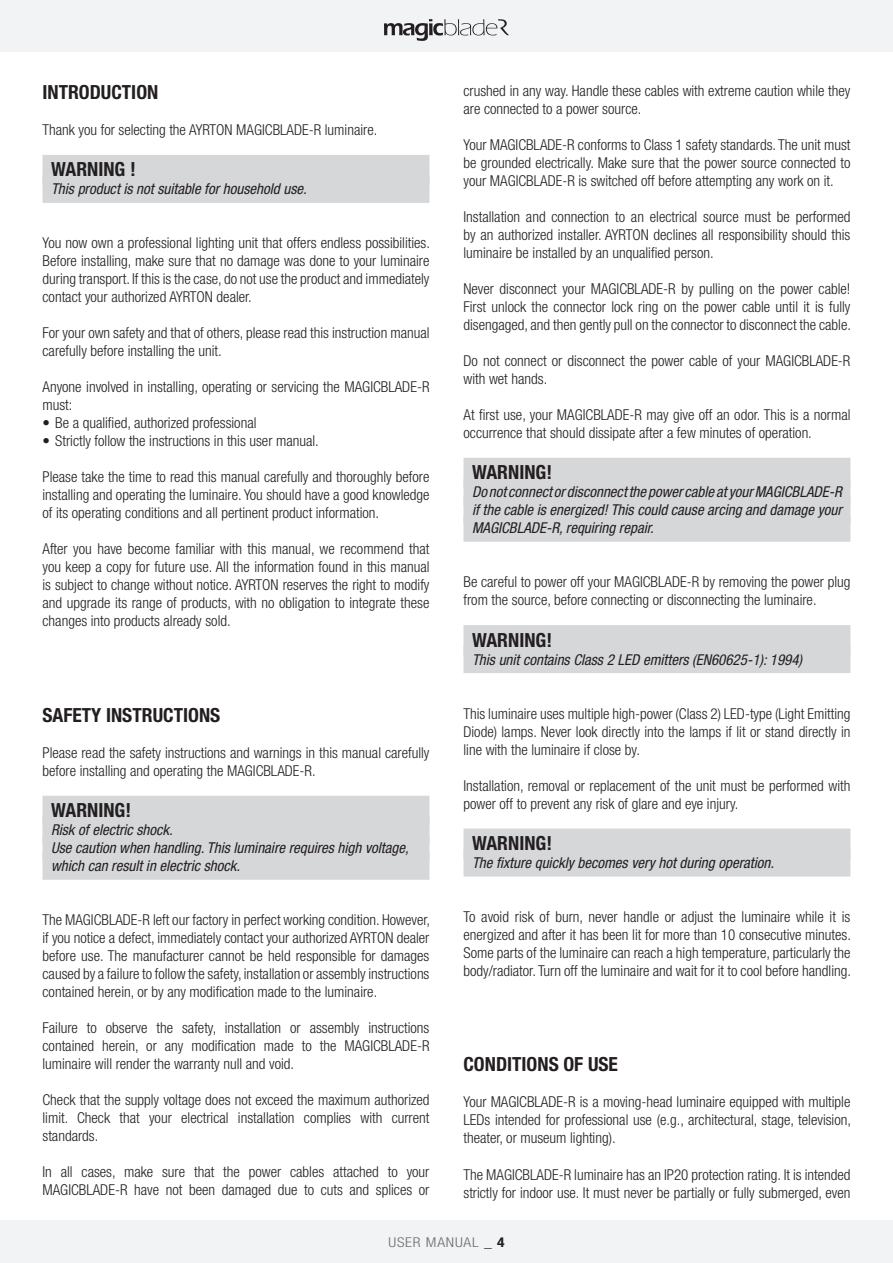
<style>
.page{position:relative;width:893px;height:1263px;background:#fff}
.page>*{position:absolute;margin:0;border:0;box-sizing:border-box;transform-origin:0 0}
.t1{font:700 condensed 19.5px "Helvetica Neue LT Std";color:#231f20}
.t2{font:300 condensed 15px/18px "Helvetica Neue LT Std";color:#231f20;text-align:justify}
.t3{font:italic condensed 15px/18px "Helvetica Neue LT Std";color:#231f20}
.t4{font:300 condensed 13.5px "Helvetica Neue LT Std";letter-spacing:.05em;color:#6c6d70;scale:1.15 1}
.s1{color:#231f20}
.s2{font-weight:700;color:#231f20}
</style>
<div class="page">
<div style="left:0;top:0;width:893px;height:52px;background:#f2f3f4"></div>
<div style="left:0;top:1220px;width:893px;height:43px;background:#f2f3f4"></div>
<svg style="left:384px;top:19px;width:125px;height:22px"></svg>
<div style="left:43px;top:155px;width:386px;height:30px;background:#d6d7d9"></div>
<div style="left:43px;top:176px;width:386px;height:27px;background:#d6d7d9"></div>
<div style="left:43px;top:796px;width:386px;height:30px;background:#d6d7d9"></div>
<div style="left:43px;top:817px;width:386px;height:27px;background:#d6d7d9"></div>
<div style="left:43px;top:835px;width:386px;height:27px;background:#d6d7d9"></div>
<div style="left:43px;top:853px;width:386px;height:27px;background:#d6d7d9"></div>
<div style="left:463px;top:458px;width:387px;height:30px;background:#d6d7d9"></div>
<div style="left:463px;top:479px;width:387px;height:27px;background:#d6d7d9"></div>
<div style="left:463px;top:497px;width:387px;height:27px;background:#d6d7d9"></div>
<div style="left:463px;top:515px;width:387px;height:27px;background:#d6d7d9"></div>
<div style="left:463px;top:625px;width:387px;height:30px;background:#d6d7d9"></div>
<div style="left:463px;top:646px;width:387px;height:27px;background:#d6d7d9"></div>
<div style="left:463px;top:828px;width:387px;height:30px;background:#d6d7d9"></div>
<div style="left:463px;top:849px;width:387px;height:27px;background:#d6d7d9"></div>
<h1 class="t1" style="left:43px;top:80px;width:117px">INTRODUCTION</h1>
<p class="t2" style="left:43px;top:121px;width:336px">Thank you for selecting the AYRTON MAGICBLADE-R luminaire.</p>
<h1 class="t1" style="left:51px;top:158px;width:86px">WARNING !</h1>
<p class="t3" style="left:51px;top:180px;width:257px">This product is not suitable for household use.</p>
<p class="t2" style="left:43px;top:234px;width:389px">You now own a professional lighting unit that offers endless possibilities.<br>Before installing, make sure that no damage was done to your luminaire during transport. If this is the case, do not use the product and immediately contact your authorized AYRTON dealer.</p>
<p class="t2" style="left:43px;top:324px;width:388px">For your own safety and that of others, please read this instruction manual carefully before installing the unit.</p>
<p class="t2" style="left:43px;top:378px;width:388px">Anyone involved in installing, operating or servicing the MAGICBLADE-R must:</p>
<p class="t2" style="left:43px;top:414px;width:215px">• Be a qualified, authorized professional</p>
<p class="t2" style="left:43px;top:432px;width:278px">• Strictly follow the instructions in this user manual.</p>
<p class="t2" style="left:43px;top:468px;width:388px">Please take the time to read this manual carefully and thoroughly before installing and operating the luminaire. You should have a good knowledge of its operating conditions and all pertinent product information.</p>
<p class="t2" style="left:43px;top:540px;width:388px">After you have become familiar with this manual, we recommend that you keep a copy for future use. All the information found in this manual is subject to change without notice. AYRTON reserves the right to modify and upgrade its range of products, with no obligation to integrate these changes into products already sold.</p>
<h1 class="t1" style="left:43px;top:703px;width:179px">SAFETY INSTRUCTIONS</h1>
<p class="t2" style="left:43px;top:743px;width:388px">Please read the safety instructions and warnings in this manual carefully before installing and operating the MAGICBLADE-R.</p>
<h1 class="t1" style="left:51px;top:798px;width:82px">WARNING!</h1>
<p class="t3" style="left:51px;top:821px;width:359px">Risk of electric shock.<br>Use caution when handling. This luminaire requires high voltage, which can result in electric shock.</p>
<p class="t2" style="left:43px;top:911px;width:389px">The MAGICBLADE-R left our factory in perfect working condition. However, if you notice a defect, immediately contact your authorized AYRTON dealer before use. The manufacturer cannot be held responsible for damages caused by a failure to follow the safety, installation or assembly instructions contained herein, or by any modification made to the luminaire.</p>
<p class="t2" style="left:43px;top:1019px;width:388px">Failure to observe the safety, installation or assembly instructions contained herein, or any modification made to the MAGICBLADE-R luminaire will render the warranty null and void.</p>
<p class="t2" style="left:43px;top:1091px;width:388px">Check that the supply voltage does not exceed the maximum authorized limit. Check that your electrical installation complies with current standards.</p>
<p class="t2" style="left:43px;top:1163px;width:388px">In all cases, make sure that the power cables attached to your<br>MAGICBLADE-R have not been damaged due to cuts and splices or</p>
<p class="t2" style="left:463px;top:81px;width:388px">crushed in any way. Handle these cables with extreme caution while they are connected to a power source.</p>
<p class="t2" style="left:463px;top:135px;width:388px">Your MAGICBLADE-R conforms to Class 1 safety standards. The unit must be grounded electrically. Make sure that the power source connected to your MAGICBLADE-R is switched off before attempting any work on it.</p>
<p class="t2" style="left:463px;top:207px;width:388px">Installation and connection to an electrical source must be performed by an authorized installer. AYRTON declines all responsibility should this luminaire be installed by an unqualified person.</p>
<p class="t2" style="left:463px;top:279px;width:389px">Never disconnect your MAGICBLADE-R by pulling on the power cable!<br>First unlock the connector lock ring on the power cable until it is fully disengaged, and then gently pull on the connector to disconnect the cable.</p>
<p class="t2" style="left:463px;top:351px;width:388px">Do not connect or disconnect the power cable of your MAGICBLADE-R with wet hands.</p>
<p class="t2" style="left:463px;top:405px;width:388px">At first use, your MAGICBLADE-R may give off an odor. This is a normal occurrence that should dissipate after a few minutes of operation.</p>
<h1 class="t1" style="left:472px;top:460px;width:82px">WARNING!</h1>
<p class="t3" style="left:472px;top:483px;width:371px;text-align:justify">Do not connect or disconnect the power cable at your MAGICBLADE-R if the cable is energized! This could cause arcing and damage your MAGICBLADE-R, requiring repair.</p>
<p class="t2" style="left:463px;top:573px;width:388px">Be careful to power off your MAGICBLADE-R by removing the power plug from the source, before connecting or disconnecting the luminaire.</p>
<h1 class="t1" style="left:472px;top:628px;width:82px">WARNING!</h1>
<p class="t3" style="left:472px;top:651px;width:332px">This unit contains Class 2 LED emitters (EN60625-1): 1994)</p>
<p class="t2" style="left:463px;top:704px;width:388px">This luminaire uses multiple high-power (Class 2) LED-type (Light Emitting Diode) lamps. Never look directly into the lamps if lit or stand directly in line with the luminaire if close by.</p>
<p class="t2" style="left:463px;top:776px;width:388px">Installation, removal or replacement of the unit must be performed with power off to prevent any risk of glare and eye injury.</p>
<h1 class="t1" style="left:472px;top:831px;width:82px">WARNING!</h1>
<p class="t3" style="left:472px;top:854px;width:304px">The fixture quickly becomes very hot during operation.</p>
<p class="t2" style="left:463px;top:908px;width:389px">To avoid risk of burn, never handle or adjust the luminaire while it is energized and after it has been lit for more than 10 consecutive minutes.<br>Some parts of the luminaire can reach a high temperature, particularly the body/radiator. Turn off the luminaire and wait for it to cool before handling.</p>
<h1 class="t1" style="left:463px;top:1053px;width:156px">CONDITIONS OF USE</h1>
<p class="t2" style="left:463px;top:1093px;width:389px">Your MAGICBLADE-R is a moving-head luminaire equipped with multiple LEDs intended for professional use (e.g., architectural, stage, television, theater, or museum lighting).</p>
<p class="t2" style="left:463px;top:1165px;width:388px">The MAGICBLADE-R luminaire has an IP20 protection rating. It is intended strictly for indoor use. It must never be partially or fully submerged, even</p>
<p class="t4" style="left:388px;top:1234px;width:102px">USER MANUAL <span class="s1">_</span> <span class="s2">4</span></p>
</div>
